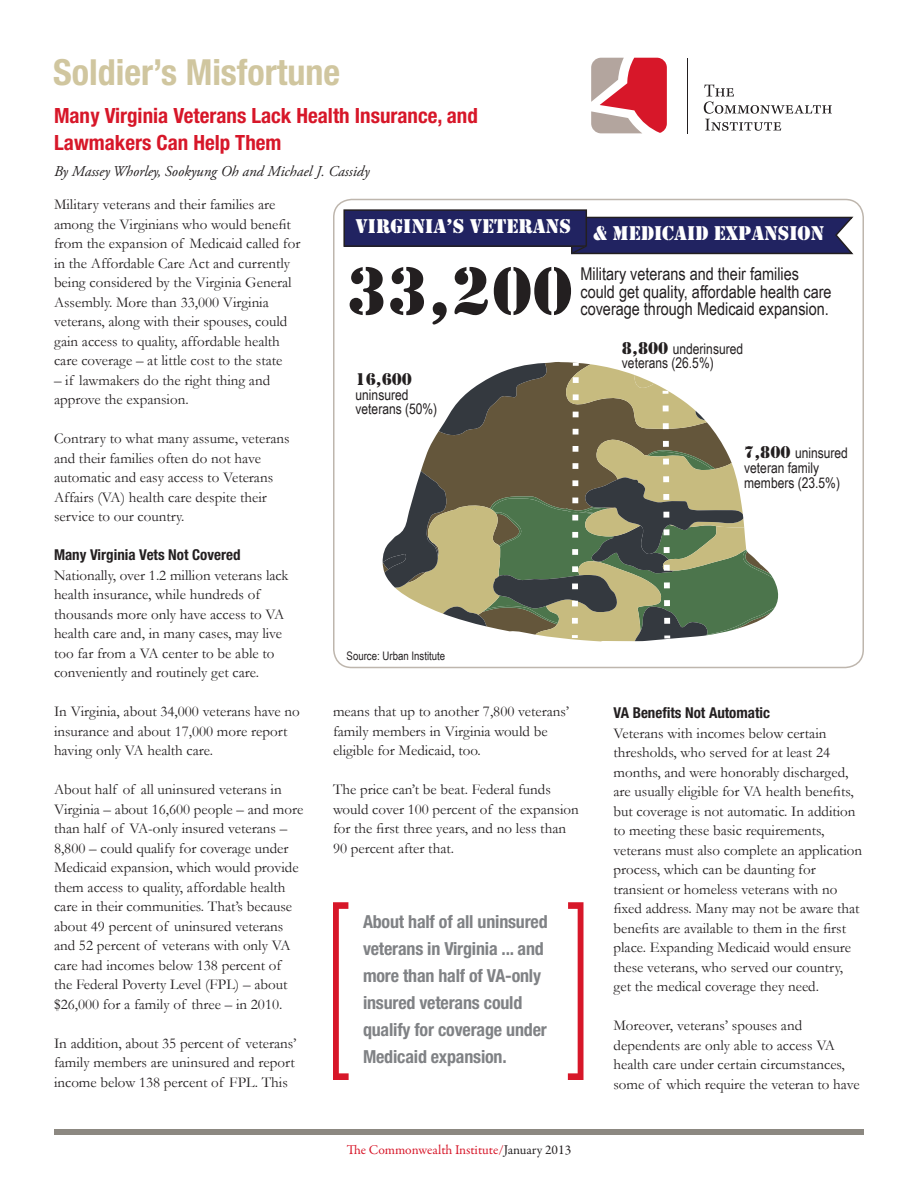
<style>
.page{position:relative;width:918px;height:1188px;background:#fff}
.page>*{position:absolute;margin:0;border:0;box-sizing:border-box;transform-origin:0 0}
.t1{font:70.5px "Stencil";color:#231f20}
.Body_Copy{font:700 condensed 36px "Helvetica Neue";color:#d0c69f}
.Body_Copy-2{font:700 condensed 21px "Helvetica Neue";color:#d71729}
.t2{font:20.55px "Stencil";color:#fff}
.Body_Copy-3{font:700 condensed 18px/27px "Helvetica Neue";letter-spacing:-.01em;color:#808285}
.t3{font:17.7px/17.7px "Arial Narrow";color:#231f20}
.t4{font:17.7px "Stencil";color:#231f20}
.Body_Copy-4{font:15px/19.5px "Garamond";color:#231f20}
.Body_Copy-5{font:700 condensed 15px "Helvetica Neue";color:#231f20}
.Body_Copy-6{font:italic 15px "Adobe Garamond Pro";color:#231f20}
.t5{font:14.7px/14.7px "Arial Narrow";color:#231f20}
.t6{font:13.5px "Garamond Premr Pro";letter-spacing:-.005em;color:#d71729}
.t7{font:11.7px "Arial Narrow";color:#231f20}
.s1{font-family:"Stencil";font-size:17.7px}
.s2{color:#231f20}
</style>
<div class="page">
<div style="left:54px;top:1130px;width:810px;height:5px;background:#8c8881"></div>
<svg style="left:591px;top:58px;width:76px;height:75px"></svg>
<svg style="left:704px;top:85px;width:128px;height:46px"></svg>
<hr style="left:687px;top:58px;width:1px;height:75px;background:#231f20">
<svg style="left:333px;top:902px;width:16px;height:178px"></svg>
<svg style="left:568px;top:902px;width:16px;height:178px"></svg>
<div style="left:333px;top:199px;width:531px;height:469px;border:2px solid #beb6ad;border-radius:18px"></div>
<svg style="left:382px;top:363px;width:397px;height:278px"></svg>
<div style="left:344px;top:210px;width:242px;height:36px;background:#212361"></div>
<div style="left:343px;top:209px;width:244px;height:38px;border:1px solid #231f20"></div>
<svg style="left:570px;top:216px;width:284px;height:39px;background:#2f3165"></svg>
<p class="Body_Copy" style="left:53px;top:50px;width:289px">Soldier’s Misfortune</p>
<p class="Body_Copy-2" style="left:54px;top:103px;width:425px">Many Virginia Veterans Lack Health Insurance, and</p>
<p class="Body_Copy-2" style="left:54px;top:130px;width:229px">Lawmakers Can Help Them</p>
<p class="Body_Copy-6" style="left:54px;top:162px;width:317px">By Massey Whorley, Sookyung Oh and Michael J. Cassidy</p>
<p class="Body_Copy-4" style="left:54px;top:194px;width:248px">Military veterans and their families are among the Virginians who would benefit from the expansion of Medicaid called for in the Affordable Care Act and currently being considered by the Virginia General Assembly. More than 33,000 Virginia veterans, along with their spouses, could gain access to quality, affordable health care coverage – at little cost to the state</p>
<p class="Body_Copy-4" style="left:54px;top:370px;width:218px">– if lawmakers do the right thing and approve the expansion.</p>
<p class="Body_Copy-4" style="left:54px;top:428px;width:237px">Contrary to what many assume, veterans and their families often do not have automatic and easy access to Veterans Affairs (VA) health care despite their service to our country.</p>
<p class="Body_Copy-5" style="left:54px;top:546px;width:188px">Many Virginia Vets Not Covered</p>
<p class="Body_Copy-4" style="left:54px;top:565px;width:236px">Nationally, over 1.2 million veterans lack health insurance, while hundreds of thousands more only have access to VA health care and, in many cases, may live too far from a VA center to be able to conveniently and routinely get care.</p>
<p class="Body_Copy-4" style="left:54px;top:701px;width:247px">In Virginia, about 34,000 veterans have no insurance and about 17,000 more report having only VA health care.</p>
<p class="Body_Copy-4" style="left:54px;top:779px;width:251px">About half of all uninsured veterans in Virginia – about 16,600 people – and more than half of VA-only insured veterans – 8,800 – could qualify for coverage under Medicaid expansion, which would provide them access to quality, affordable health care in their communities. That’s because about 49 percent of uninsured veterans and 52 percent of veterans with only VA care had incomes below 138 percent of the Federal Poverty Level (FPL) – about $26,000 for a family of three – in 2010.</p>
<p class="Body_Copy-4" style="left:54px;top:1033px;width:244px;text-align:justify">In addition, about 35 percent of veterans’ family members are uninsured and report income below 138 percent of FPL. This</p>
<p class="t2" style="left:356px;top:218px;width:470px">VIRGINIA’S VETERANS &amp; MEDICAID EXPANSION</p>
<p class="t1" style="left:347px;top:250px;width:228px">33,200</p>
<p class="t3" style="left:580px;top:264px;width:253px">Military veterans and their families could get quality, affordable health care coverage through Medicaid expansion.</p>
<p class="t4" style="left:356px;top:369px;width:58px">16,600</p>
<p class="t5" style="left:356px;top:387px;width:83px">uninsured veterans (50%)</p>
<p class="t5" style="left:622px;top:340px;width:123px"><span class="s1">8,800</span> underinsured veterans (26.5%)</p>
<p class="t5" style="left:744px;top:445px;width:105px"><span class="s1">7,800</span> uninsured veteran family members (23.5%)</p>
<p class="t7" style="left:347px;top:647px;width:100px">Source: Urban Institute</p>
<p class="Body_Copy-4" style="left:333px;top:702px;width:238px">means that up to another 7,800 veterans’ family members in Virginia would be eligible for Medicaid, too.</p>
<p class="Body_Copy-4" style="left:333px;top:780px;width:247px">The price can’t be beat. Federal funds would cover 100 percent of the expansion for the first three years, and no less than 90 percent after that.</p>
<p class="Body_Copy-3" style="left:363px;top:908px;width:186px">About half of all uninsured veterans in Virginia ... and more than half of VA-only insured veterans could qualify for coverage under<br>Medicaid expansion.</p>
<p class="t6" style="left:347px;top:1142px;width:226px">The Commonwealth Institute/<span class="s2">January 2013</span></p>
<p class="Body_Copy-5" style="left:614px;top:704px;width:158px">VA Benefits Not Automatic</p>
<p class="Body_Copy-4" style="left:614px;top:723px;width:250px">Veterans with incomes below certain thresholds, who served for at least 24 months, and were honorably discharged, are usually eligible for VA health benefits, but coverage is not automatic. In addition to meeting these basic requirements, veterans must also complete an application process, which can be daunting for transient or homeless veterans with no fixed address. Many may not be aware that benefits are available to them in the first place. Expanding Medicaid would ensure these veterans, who served our country, get the medical coverage they need.</p>
<p class="Body_Copy-4" style="left:614px;top:1015px;width:248px">Moreover, veterans’ spouses and dependents are only able to access VA health care under certain circumstances, some of which require the veteran to have</p>
</div>
